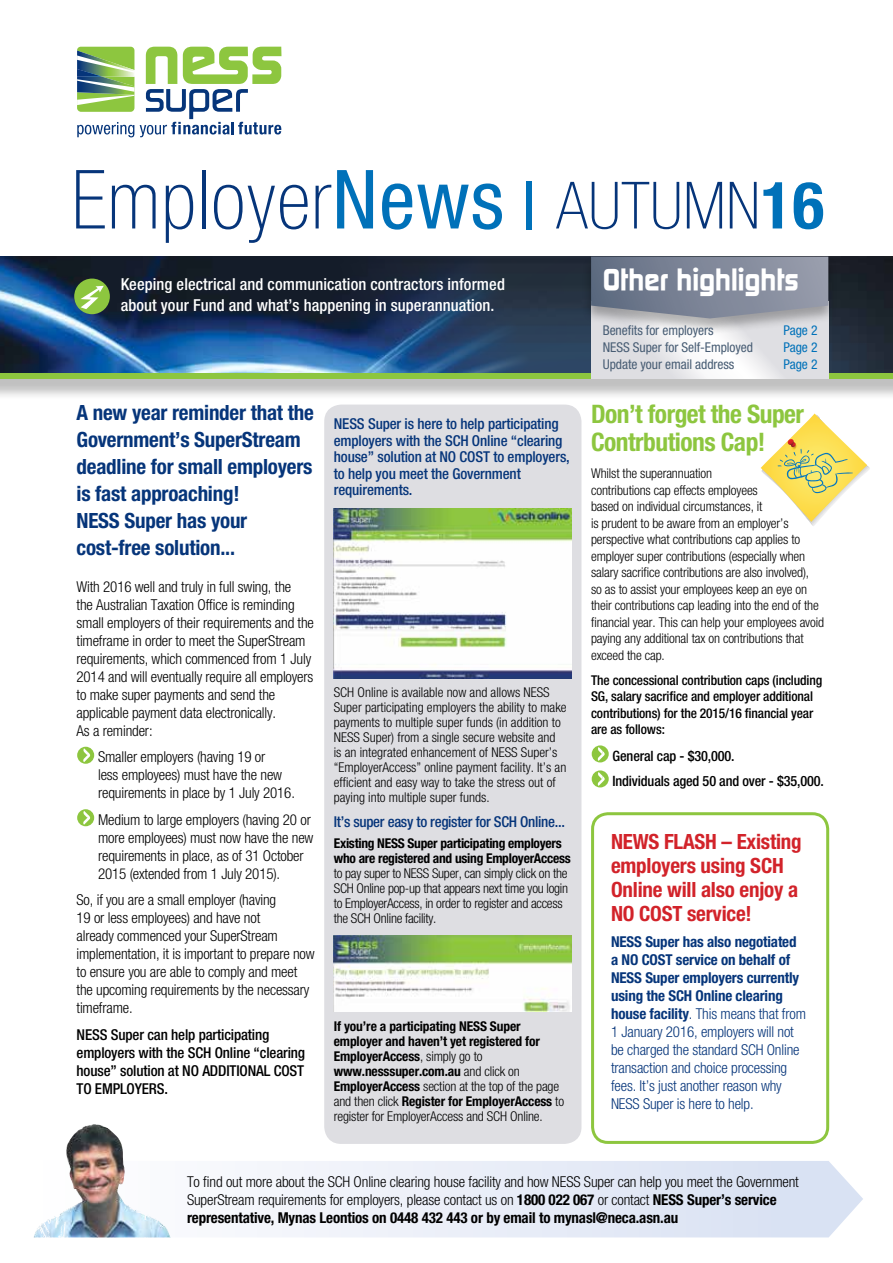
<style>
.page{position:relative;width:893px;height:1263px;background:#fff}
.page>*{position:absolute;margin:0;border:0;box-sizing:border-box;transform-origin:0 0}
.t1{font:100 condensed 81.75px "Helvetica Neue LT Std";letter-spacing:.015em;color:#06357a}
.t2{font:700 30px "Continuum";color:#fff}
.t3{font:700 condensed 25.5px/28.5px "Helvetica Neue LT Std";letter-spacing:-.02em;color:#8dc63f}
.t4{font:700 condensed 21px/27px "Helvetica Neue LT Std";letter-spacing:-.01em;color:#06357a}
.t5{font:700 condensed 21px/24px "Helvetica Neue LT Std";letter-spacing:-.01em;color:#d2232a}
.t6{font:500 condensed 16.5px/21px "Helvetica Neue LT Std";letter-spacing:.005em;color:#fff}
.t7{font:300 condensed 15px/18px "Helvetica Neue LT Std";letter-spacing:-.01em;color:#000}
.t8{font:300 condensed 15px/18px "Helvetica Neue LT Std";letter-spacing:-.01em;color:#06357a}
.t9{font:500 condensed 15px/16.5px "Helvetica Neue LT Std";letter-spacing:-.01em;color:#06357a}
.t10{font:500 condensed 15px/18px "Helvetica Neue LT Std";letter-spacing:-.01em;color:#000}
.t11{font:500 condensed 14.25px/25px "Helvetica Neue LT Std";letter-spacing:-.01em;color:#000}
.t12{font:300 condensed 13.5px/16.5px "Helvetica Neue LT Std";letter-spacing:-.01em;color:#000}
.t13{font:700 condensed 13.5px/15px "Helvetica Neue LT Std";letter-spacing:-.01em;color:#000}
.t14{font:500 condensed 13.5px/16.5px "Helvetica Neue LT Std";letter-spacing:-.01em;color:#000}
.t15{font:condensed 13.5px "Helvetica Neue LT Std";letter-spacing:-.005em;color:#485d74}
.t16{font:condensed 13.5px "Helvetica Neue LT Std";letter-spacing:-.005em;color:#0071b9}
.s1{font-weight:400;color:#0071b9}
.s2{font-weight:500;font-size:65.25px;color:#0071b9}
.s3{font-size:65.25px}
.s4{font-weight:700;font-size:65.25px;color:#0071b9}
.s5{font-weight:300}
.s6{font-weight:700}
</style>
<div class="page">
<div style="left:324px;top:405px;width:257px;height:739px;background:#dedee2;border-radius:17px"></div>
<div style="left:591px;top:812px;width:238px;height:332px;border:3px solid #8dc63f;border-radius:16px"></div>
<img style="left:334px;top:509px;width:238px;height:169px">
<img style="left:334px;top:936px;width:238px;height:75px">
<svg style="left:77px;top:122px;width:57px;height:15px"></svg>
<svg style="left:140px;top:47px;width:141px;height:90px"></svg>
<svg style="left:77px;top:47px;width:57px;height:65px;background:#87b36f"></svg>
<div style="left:0;top:260px;width:893px;height:140px;background:#000;opacity:.25"></div>
<img style="left:828px;top:257px;width:65px;height:116px">
<img style="left:0;top:257px;width:591px;height:116px">
<div style="left:0;top:373px;width:893px;height:5px;background:#8dc63f"></div>
<div style="left:74px;top:279px;width:36px;height:35px;background:#8dc63f;border-radius:50%"></div>
<svg style="left:80px;top:286px;width:24px;height:23px"></svg>
<svg style="left:591px;top:336px;width:237px;height:42px"></svg>
<div style="left:582px;top:256px;width:255px;height:80px;background:#000;opacity:.3"></div>
<svg style="left:591px;top:257px;width:237px;height:61px;background:#818999"></svg>
<svg style="left:34px;top:1161px;width:829px;height:76px"></svg>
<div style="left:77px;top:747px;width:17px;height:17px;background:#8dc63f;border-radius:50%"></div>
<svg style="left:83px;top:748px;width:8px;height:14px"></svg>
<div style="left:77px;top:809px;width:17px;height:17px;background:#8dc63f;border-radius:50%"></div>
<svg style="left:83px;top:811px;width:8px;height:14px"></svg>
<img style="left:41px;top:1124px;width:52px;height:109px">
<div style="left:592px;top:745px;width:17px;height:17px;background:#8dc63f;border-radius:50%"></div>
<svg style="left:597px;top:747px;width:9px;height:14px"></svg>
<div style="left:592px;top:770px;width:17px;height:17px;background:#8dc63f;border-radius:50%"></div>
<svg style="left:597px;top:772px;width:9px;height:14px"></svg>
<svg style="left:761px;top:413px;width:109px;height:113px"></svg>
<h1 class="t1" style="left:71px;top:154px;width:754px">Employer<span class="s1">News</span> <span class="s2">|</span> <span class="s3">AUTUMN</span><span class="s4">16</span></h1>
<p class="t6" style="left:121px;top:274px;width:386px">Keeping electrical and communication contractors informed about your Fund and what’s happening in superannuation.</p>
<h2 class="t2" style="left:603px;top:260px;width:198px">Other highlights</h2>
<p class="t15" style="left:603px;top:322px;width:112px">Benefits for employers</p>
<p class="t16" style="left:783px;top:322px;width:36px">Page 2</p>
<p class="t15" style="left:603px;top:339px;width:152px">NESS Super for Self-Employed</p>
<p class="t16" style="left:783px;top:339px;width:36px">Page 2</p>
<p class="t15" style="left:603px;top:357px;width:133px">Update your email address</p>
<p class="t16" style="left:783px;top:357px;width:36px">Page 2</p>
<h3 class="t4" style="left:77px;top:398px;width:239px">A new year reminder that the<br>Government’s SuperStream deadline for small employers is fast approaching!<br>NESS Super has your cost-free solution...</h3>
<p class="t7" style="left:77px;top:577px;width:239px">With 2016 well and truly in full swing, the<br>the Australian Taxation Office is reminding small employers of their requirements and the timeframe in order to meet the SuperStream requirements, which commenced from 1 July 2014 and will eventually require all employers to make super payments and send the applicable payment data electronically.<br>As a reminder:</p>
<p class="t7" style="left:98px;top:748px;width:198px">Smaller employers (having 19 or<br>less employees) must have the new requirements in place by 1 July 2016.</p>
<p class="t7" style="left:98px;top:810px;width:217px">Medium to large employers (having 20 or more employees) must now have the new requirements in place, as of 31 October 2015 (extended from 1 July 2015).</p>
<p class="t7" style="left:77px;top:891px;width:240px">So, if you are a small employer (having<br>19 or less employees) and have not<br>already commenced your SuperStream implementation, it is important to prepare now to ensure you are able to comply and meet the upcoming requirements by the necessary timeframe.</p>
<p class="t10" style="left:77px;top:1025px;width:230px">NESS Super can help participating employers with the SCH Online “clearing house” solution at NO ADDITIONAL COST<br>TO EMPLOYERS.</p>
<p class="t9" style="left:334px;top:415px;width:238px">NESS Super is here to help participating employers with the SCH Online “clearing house” solution at NO COST to employers, to help you meet the Government requirements.</p>
<p class="t12" style="left:334px;top:685px;width:234px;line-height:15px">SCH Online is available now and allows NESS Super participating employers the ability to make payments to multiple super funds (in addition to NESS Super) from a single secure website and is an integrated enhancement of NESS Super’s “EmployerAccess” online payment facility. It’s an efficient and easy way to take the stress out of paying into multiple super funds.</p>
<p class="t9" style="left:334px;top:813px;width:233px">It’s super easy to register for SCH Online...</p>
<p class="t13" style="left:334px;top:836px;width:238px">Existing NESS Super participating employers who are registered and using EmployerAccess</p>
<p class="t12" style="left:334px;top:866px;width:236px;line-height:15px">to pay super to NESS Super, can simply click on the SCH Online pop-up that appears next time you login to EmployerAccess, in order to register and access the SCH Online facility.</p>
<p class="t13" style="left:334px;top:1018px;width:232px">If you’re a participating NESS Super employer and haven’t yet registered for EmployerAccess<span class="s5">, simply go to </span>www.nesssuper.com.au <span class="s5">and click on </span>EmployerAccess <span class="s5">section at the top of the page and then click</span> Register for EmployerAccess <span class="s5">to register for EmployerAccess and SCH Online.</span></p>
<h3 class="t3" style="left:591px;top:399px;width:214px">Don’t forget the Super<br>Contrbutions Cap!</h3>
<p class="t12" style="left:591px;top:465px;width:235px">Whilst the superannuation<br>contributions cap effects employees<br>based on individual circumstances, it<br>is prudent to be aware from an employer’s perspective what contributions cap applies to employer super contributions (especially when salary sacrifice contributions are also involved),<br>so as to assist your employees keep an eye on their contributions cap leading into the end of the financial year. This can help your employees avoid paying any additional tax on contributions that exceed the cap.</p>
<p class="t14" style="left:591px;top:672px;width:233px">The concessional contribution caps (including SG, salary sacrifice and employer additional contributions) for the 2015/16 financial year are as follows:</p>
<p class="t11" style="left:612px;top:743px;width:213px">General cap - $30,000.<br>Individuals aged 50 and over - $35,000.</p>
<h3 class="t5" style="left:611px;top:829px;width:192px">NEWS FLASH – Existing employers using SCH<br>Online will also enjoy a<br>NO COST service!</h3>
<p class="t8" style="left:611px;top:933px;width:196px"><span class="s6">NESS Super has also negotiated a NO COST service on behalf of<br>NESS Super employers currently using the SCH Online clearing house facility</span>. This means that from<br>1 January 2016, employers will not be charged the standard SCH Online transaction and choice processing fees. It’s just another reason why<br>NESS Super is here to help.</p>
<p class="t7" style="left:187px;top:1172px;width:613px">To find out more about the SCH Online clearing house facility and how NESS Super can help you meet the Government<br>SuperStream requirements for employers, please contact us on <span class="s6">1800 022 067</span> or contact <span class="s6">NESS Super’s service representative, Mynas Leontios on 0448 432 443 or by email to mynasl@neca.asn.au</span></p>
</div>
